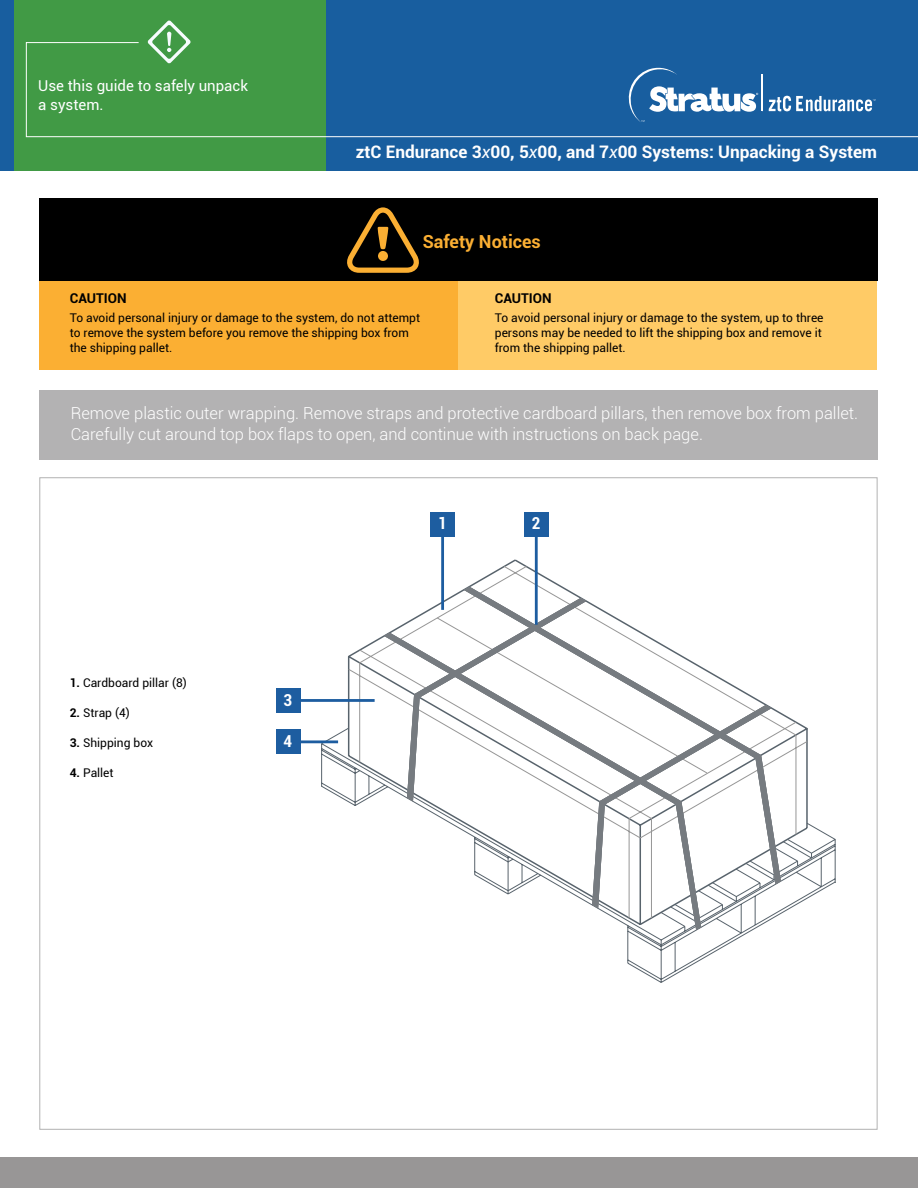
<style>
.page{position:relative;width:918px;height:1188px;background:#fff}
.page>*{position:absolute;margin:0;border:0;box-sizing:border-box;transform-origin:0 0}
.t1{font:700 18px "Roboto";color:#fbaf33}
.t2{font:700 17.25px "Roboto";color:#fff}
.t3{font:300 16.5px/21px "Roboto";color:#fff}
.t4{font:700 condensed 16.5px "Roboto";color:#fff}
.t5{font:15px/19.5px "Roboto";color:#fff}
.t6{font:700 13.5px "Roboto";color:#000}
.t7{font:12px/15px "Roboto";color:#000}
.s1{font-weight:400;font-style:italic}
.s2{font-weight:700}
</style>
<div class="page">
<svg style="left:627px;top:826px;width:209px;height:157px"></svg>
<svg style="left:321px;top:727px;width:492px;height:200px"></svg>
<svg style="left:348px;top:565px;width:460px;height:354px"></svg>
<svg style="left:384px;top:633px;width:23px;height:294px"></svg>
<svg style="left:464px;top:587px;width:317px;height:11px"></svg>
<svg style="left:384px;top:633px;width:11px;height:3px"></svg>
<svg style="left:464px;top:587px;width:11px;height:3px"></svg>
<svg style="left:407px;top:598px;width:374px;height:332px"></svg>
<hr style="left:288px;top:699px;width:87px;height:3px;background:#1d5da0">
<div style="left:276px;top:688px;width:24px;height:25px;background:#1d5da0"></div>
<hr style="left:288px;top:740px;width:50px;height:3px;background:#1d5da0">
<div style="left:276px;top:730px;width:24px;height:24px;background:#1d5da0"></div>
<hr style="left:535px;top:524px;width:3px;height:101px;background:#1d5da0">
<div style="left:524px;top:512px;width:24px;height:25px;background:#1d5da0"></div>
<hr style="left:441px;top:524px;width:3px;height:86px;background:#1d5da0">
<div style="left:431px;top:512px;width:24px;height:25px;background:#1d5da0"></div>
<div style="left:39px;top:278px;width:420px;height:91px;background:#fbaf33"></div>
<div style="left:458px;top:278px;width:419px;height:91px;background:#ffcb66"></div>
<div style="left:39px;top:390px;width:839px;height:70px;background:#b3b2b3"></div>
<div style="left:39px;top:198px;width:839px;height:83px;background:#000"></div>
<div style="left:0;top:0;width:918px;height:170px;background:#185e9f"></div>
<div style="left:15px;top:0;width:311px;height:170px;background:#419a45"></div>
<svg style="left:25px;top:42px;width:893px;height:96px"></svg>
<svg style="left:148px;top:20px;width:43px;height:44px"></svg>
<div style="left:0;top:1158px;width:918px;height:30px;background:#989696"></div>
<svg style="left:347px;top:207px;width:72px;height:66px"></svg>
<div style="left:378px;top:251px;width:10px;height:10px;background:#fbaf33;border-radius:50%"></div>
<hr style="left:762px;top:75px;width:1px;height:36px;background:#fff">
<svg style="left:626px;top:66px;width:132px;height:56px"></svg>
<svg style="left:769px;top:96px;width:107px;height:15px"></svg>
<p class="t5" style="left:38px;top:75px;width:211px">Use this guide to safely unpack a system.</p>
<h2 class="t2" style="left:356px;top:140px;width:523px">ztC Endurance 3<span class="s1">x</span>00, 5<span class="s1">x</span>00, and 7<span class="s1">x</span>00 Systems: Unpacking a System</h2>
<h1 class="t1" style="left:423px;top:229px;width:120px">Safety Notices</h1>
<p class="t6" style="left:70px;top:289px;width:58px">CAUTION</p>
<p class="t6" style="left:495px;top:289px;width:58px">CAUTION</p>
<p class="t7" style="left:495px;top:310px;width:330px">To avoid personal injury or damage to the system, up to three persons may be needed to lift the shipping box and remove it from the shipping pallet.</p>
<p class="t7" style="left:70px;top:310px;width:352px">To avoid personal injury or damage to the system, do not attempt to remove the system before you remove the shipping box from the shipping pallet.</p>
<h3 class="t3" style="left:71px;top:402px;width:789px">Remove plastic outer wrapping. Remove straps and protective cardboard pillars, then remove box from pallet.<br>Carefully cut around top box flaps to open, and continue with instructions on back page.</h3>
<p class="t7" style="left:70px;top:675px;width:119px"><span class="s2">1.</span> Cardboard pillar (8)</p>
<p class="t7" style="left:70px;top:705px;width:62px"><span class="s2">2.</span> Strap (4)</p>
<p class="t7" style="left:70px;top:735px;width:85px"><span class="s2">3.</span> Shipping box</p>
<p class="t7" style="left:70px;top:765px;width:45px"><span class="s2">4.</span> Pallet</p>
<h3 class="t4" style="left:283px;top:688px;width:10px">3</h3>
<h3 class="t4" style="left:283px;top:729px;width:10px">4</h3>
<h3 class="t4" style="left:438px;top:512px;width:10px">1</h3>
<h3 class="t4" style="left:532px;top:512px;width:10px">2</h3>
</div>
